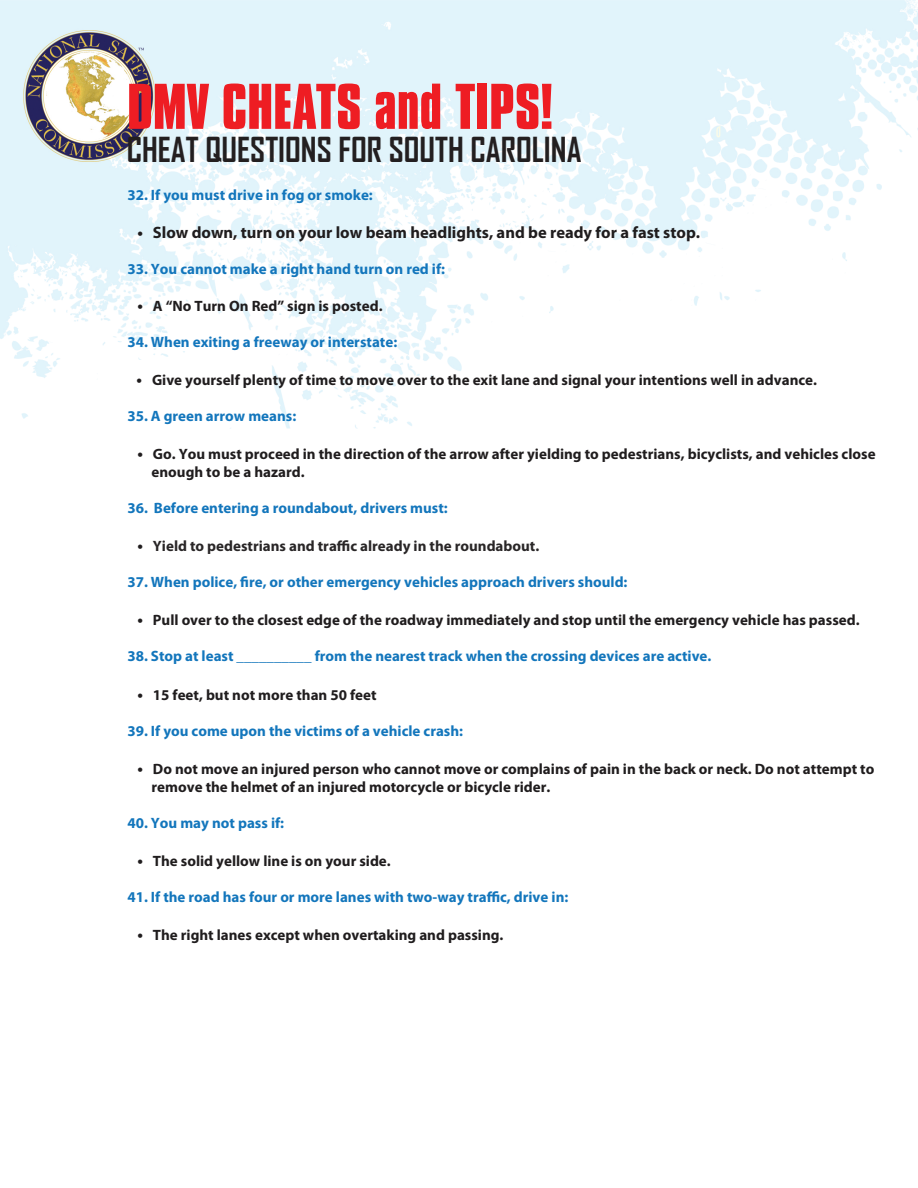
<style>
.page{position:relative;width:918px;height:1188px;background:#fff}
.page>*{position:absolute;margin:0;border:0;box-sizing:border-box;transform-origin:0 0}
.t1{font:700 55.5px "Compacta BT";color:#ee1d23}
.t2{font:700 33px "Agency FB";color:#231f20}
.t3{font:700 16.5px "Myriad Pro";color:#201d1e}
.t4{font:700 15px/18px "Myriad Pro";color:#201d1e}
.t5{font:700 15px "Myriad Pro";color:#1376bc}
.t6{font:700 15px "Myriad Pro";color:#292627}
.s1{font-size:16.5px}
.s2{font-size:16.5px;color:#201d1e}
</style>
<div class="page">
<img style="left:0;top:0;width:918px;height:429px">
<svg style="left:715px;top:125px;width:6px;height:14px"></svg>
<p class="t1" style="left:127px;top:73px;width:427px">DMV CHEATS and TIPS!</p>
<p class="t2" style="left:127px;top:129px;width:456px">CHEAT QUESTIONS FOR SOUTH CAROLINA</p>
<p class="t5" style="left:127px;top:185px;width:247px">32. If you must drive in fog or smoke:</p>
<p class="t3" style="left:137px;top:221px;width:564px">• Slow down, turn on your low beam headlights, and be ready for a fast stop.</p>
<p class="t5" style="left:127px;top:259px;width:319px">33. You cannot make a right hand turn on red if:</p>
<p class="t4" style="left:137px;top:297px;width:247px"><span class="s1">•</span> A “No Turn On Red” sign is posted.</p>
<p class="t5" style="left:127px;top:333px;width:271px">34. When exiting a freeway or interstate:</p>
<p class="t4" style="left:136px;top:371px;width:682px"><span class="s1">•</span> Give yourself plenty of time to move over to the exit lane and signal your intentions well in advance.</p>
<p class="t5" style="left:127px;top:406px;width:170px">35. A green arrow means:</p>
<p class="t4" style="left:152px;top:445px;width:726px;text-indent:-14px"><span class="s1">•</span> Go. You must proceed in the direction of the arrow after yielding to pedestrians, bicyclists, and vehicles close enough to be a hazard.</p>
<p class="t5" style="left:127px;top:498px;width:322px">36. Before entering a roundabout, drivers must:</p>
<p class="t6" style="left:137px;top:536px;width:403px"><span class="s2">•</span> Yield to pedestrians and traffic already in the roundabout.</p>
<p class="t5" style="left:127px;top:572px;width:502px">37. When police, fire, or other emergency vehicles approach drivers should:</p>
<p class="t4" style="left:137px;top:610px;width:724px"><span class="s1">•</span> Pull over to the closest edge of the roadway immediately and stop until the emergency vehicle has passed.</p>
<p class="t5" style="left:127px;top:646px;width:586px">38. Stop at least __________ from the nearest track when the crossing devices are active.</p>
<p class="t4" style="left:137px;top:686px;width:241px"><span class="s1">•</span> 15 feet, but not more than 50 feet</p>
<p class="t5" style="left:127px;top:721px;width:337px">39. If you come upon the victims of a vehicle crash:</p>
<p class="t4" style="left:152px;top:760px;width:724px;text-indent:-14px"><span class="s1">•</span> Do not move an injured person who cannot move or complains of pain in the back or neck. Do not attempt to remove the helmet of an injured motorcycle or bicycle rider.</p>
<p class="t5" style="left:127px;top:813px;width:158px">40. You may not pass if:</p>
<p class="t4" style="left:137px;top:851px;width:255px"><span class="s1">•</span> The solid yellow line is on your side.</p>
<p class="t5" style="left:127px;top:887px;width:443px">41. If the road has four or more lanes with two-way traffic, drive in:</p>
<p class="t4" style="left:137px;top:925px;width:368px"><span class="s1">•</span> The right lanes except when overtaking and passing.</p>
</div>
